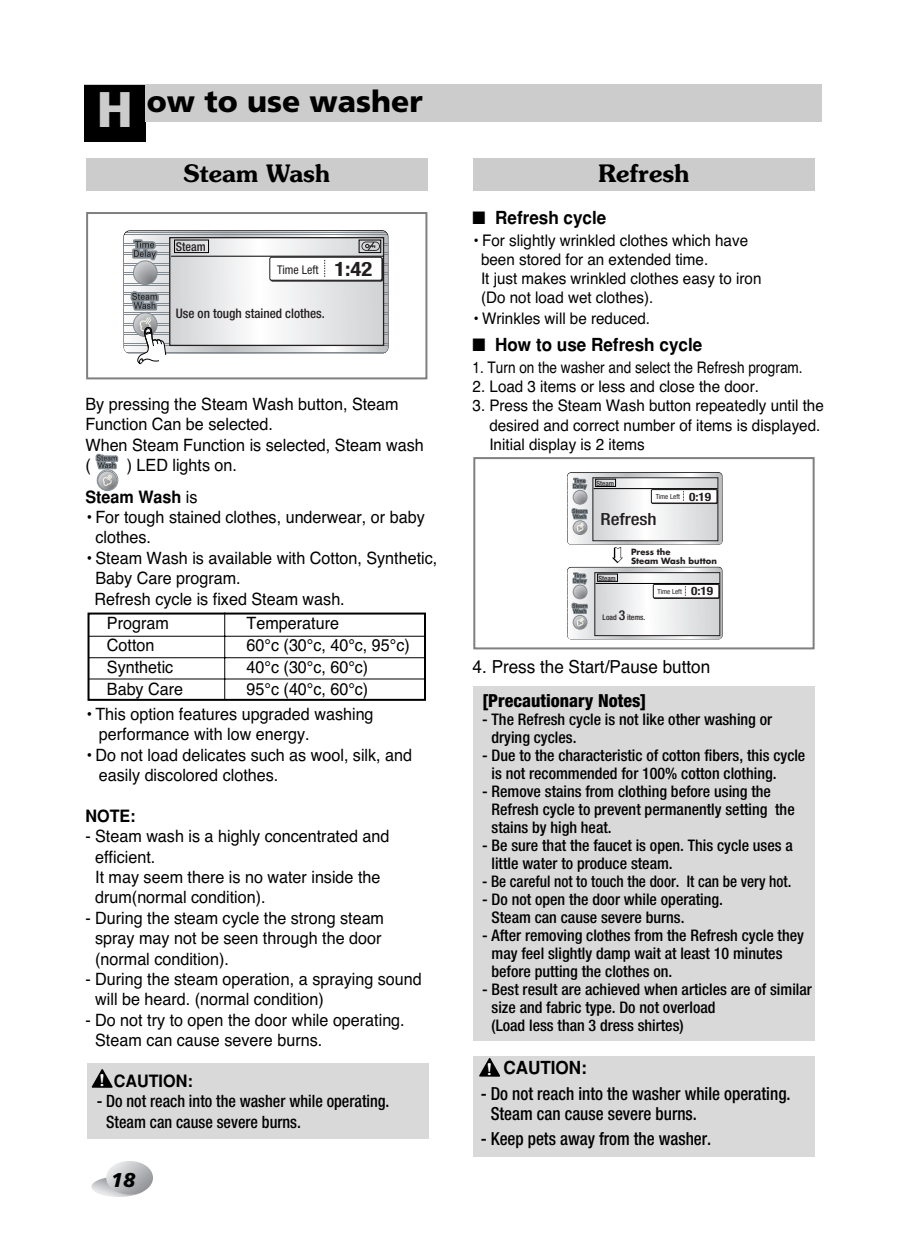
<style>
.page{position:relative;width:906px;height:1246px;background:#fff}
.page>*{position:absolute;margin:0;border:0;box-sizing:border-box;transform-origin:0 0}
.t1{font:900 30px "Frutiger";color:#000}
.t2{font:600 24px "Souvenir";color:#000}
.t3{font:italic 900 20px "Frutiger";color:#000}
.t4{font:500 condensed 18px/20px "Helvetica Neue";color:#000;scale:.95 1}
.t5{font:700 18px "Helvetica";color:#000;scale:.95 1}
.t6{font:18px "Helvetica";color:#000;scale:.95 1}
.t7{font:800 condensed 18px "Helvetica Neue";color:#000}
.t8{font:17px/20.4px "Helvetica";color:#000;scale:.95 1}
.t9{font:500 condensed 17px/20.4px "Helvetica Neue";color:#000;scale:.95 1}
.t10{font:700 17px "Helvetica";color:#000;scale:.95 1}
.t11{font:500 condensed 16.8px "Helvetica Neue";color:#231f20;scale:1.14 1}
.t12{font:500 condensed 16px/18px "Helvetica Neue";color:#000}
.t13{font:16px/19.2px "Helvetica";color:#000;scale:.95 1}
.t14{font:16px "Helvetica";color:#000;scale:.85 1}
.t15{font:500 condensed 16px "Helvetica Neue";color:#000;scale:.95 1}
.t16{font:600 16px "Souvenir";color:#fff;scale:.9 1}
.t17{font:500 condensed 13.2px "Helvetica Neue";color:#231f20}
.t18{font:500 condensed 12.2px "Helvetica Neue";color:#231f20}
.t19{font:condensed 12px "Helvetica Neue";color:#231f20}
.t20{font:700 8.4px/9.8px "Futura";color:#231f20}
.t21{font:500 condensed 7.6px "Helvetica Neue";color:#231f20}
.t22{font:500 condensed 7.2px "Helvetica Neue";color:#231f20}
.t23{font:condensed 7px "Helvetica Neue";color:#231f20}
.s1{font-size:50px;color:#ccc}
.s2{font-weight:700;font-size:19.8px}
.s3{font-weight:700}
.s4{font-weight:700;font-size:11.6px}
.s5{font-size:13.6px}
</style>
<div class="page">
<svg style="left:91px;top:1177px;width:55px;height:20px"></svg>
<svg style="left:106px;top:1162px;width:47px;height:33px"></svg>
<div style="left:87px;top:1063px;width:341px;height:76px;background:#d9d9d9"></div>
<div style="left:474px;top:1056px;width:341px;height:101px;background:#d9d9d9"></div>
<div style="left:85px;top:85px;width:736px;height:37px;background:#ccc"></div>
<div style="left:85px;top:85px;width:60px;height:57px;background:#000"></div>
<div style="left:86px;top:158px;width:341px;height:33px;background:#ccc"></div>
<div style="left:86px;top:212px;width:341px;height:167px;border:2px solid #808080"></div>
<div style="left:473px;top:158px;width:342px;height:33px;background:#ccc"></div>
<div style="left:473px;top:457px;width:342px;height:192px;border:2px solid #808080"></div>
<div style="left:473px;top:687px;width:342px;height:354px;background:#d9d9d9"></div>
<svg style="left:123px;top:230px;width:266px;height:135px"></svg>
<svg style="left:550px;top:457px;width:190px;height:193px"></svg>
<svg style="left:95px;top:453px;width:24px;height:38px"></svg>
<svg style="left:91px;top:1069px;width:22px;height:19px"></svg>
<svg style="left:479px;top:1058px;width:21px;height:19px"></svg>
<div style="left:88px;top:613px;width:338px;height:88px;border:2px solid #000"></div>
<hr style="left:88px;top:657px;width:336px;height:1px;background:#000">
<hr style="left:88px;top:678px;width:336px;height:2px;background:#000">
<hr style="left:88px;top:636px;width:336px;height:1px;background:#000">
<hr style="left:224px;top:612px;width:1px;height:87px;background:#000">
<h1 class="t1" style="left:97px;top:89px;width:328px"><span class="s1">H</span> ow to use washer</h1>
<h2 class="t2" style="left:183px;top:163px;width:148px">Steam Wash</h2>
<p class="t18" style="left:176px;top:243px;width:31px">Steam</p>
<p class="t19" style="left:277px;top:265px;width:97px">Time Left <span class="s2">1:42</span></p>
<p class="t17" style="left:176px;top:309px;width:151px">Use on tough stained clothes.</p>
<p class="t8" style="left:85px;top:395px;width:358px">By pressing the Steam Wash button, Steam<br>Function Can be selected.<br>When Steam Function is selected, Steam wash (</p>
<p class="t8" style="left:85px;top:451px;width:161px;line-height:31.8px;text-indent:41px">) LED lights on.<br><span class="s3">Steam Wash</span> is</p>
<p class="t8" style="left:95px;top:509px;width:348px;text-indent:-10px">• For tough stained clothes, underwear, or baby clothes.</p>
<p class="t8" style="left:94px;top:549px;width:362px;text-indent:-9px">• Steam Wash is available with Cotton, Synthetic,<br>Baby Care program.<br>Refresh cycle is fixed Steam wash.</p>
<p class="t8" style="left:107px;top:614px;width:82px;line-height:22px">Program<br>Cotton<br>Synthetic<br>Baby Care</p>
<p class="t8" style="left:247px;top:614px;width:173px;line-height:22px">Temperature<br>60°c (30°c, 40°c, 95°c)<br>40°c (30°c, 60°c)<br>95°c (40°c, 60°c)</p>
<p class="t8" style="left:99px;top:705px;width:291px;text-indent:-13px">• This option features upgraded washing performance with low energy.</p>
<p class="t8" style="left:99px;top:746px;width:331px;text-indent:-13px">• Do not load delicates such as wool, silk, and easily discolored clothes.</p>
<p class="t10" style="left:85px;top:810px;width:54px">NOTE:</p>
<p class="t8" style="left:95px;top:828px;width:311px;text-indent:-10px">- Steam wash is a highly concentrated and efficient.<br>It may seem there is no water inside the drum(normal condition).</p>
<p class="t8" style="left:95px;top:909px;width:306px;text-indent:-10px">- During the steam cycle the strong steam spray may not be seen through the door (normal condition).</p>
<p class="t8" style="left:95px;top:971px;width:345px;text-indent:-10px">- During the steam operation, a spraying sound will be heard. (normal condition)</p>
<p class="t8" style="left:95px;top:1011px;width:327px;text-indent:-10px">- Do not try to open the door while operating.<br>Steam can cause severe burns.</p>
<p class="t10" style="left:114px;top:1075px;width:85px">CAUTION:</p>
<p class="t9" style="left:106px;top:1092px;width:300px;text-indent:-9px">- Do not reach into the washer while operating.<br>Steam can cause severe burns.</p>
<p class="t16" style="left:99px;top:1074px;width:7px">!</p>
<p class="t3" style="left:111px;top:1172px;width:26px">18</p>
<h2 class="t2" style="left:598px;top:163px;width:93px">Refresh</h2>
<p class="t5" style="left:473px;top:211px;width:142px">■ Refresh cycle</p>
<p class="t13" style="left:481px;top:232px;width:297px;text-indent:-8px">• For slightly wrinkled clothes which have been stored for an extended time.<br>It just makes wrinkled clothes easy to iron (Do not load wet clothes).</p>
<p class="t13" style="left:473px;top:310px;width:188px">• Wrinkles will be reduced.</p>
<p class="t5" style="left:473px;top:338px;width:243px">■ How to use Refresh cycle</p>
<p class="t14" style="left:473px;top:361px;width:390px">1. Turn on the washer and select the Refresh program.</p>
<p class="t13" style="left:473px;top:378px;width:303px">2. Load 3 items or less and close the door.</p>
<p class="t13" style="left:489px;top:398px;width:354px;text-indent:-17px">3. Press the Steam Wash button repeatedly until the desired and correct number of items is displayed.<br>Initial display is 2 items</p>
<p class="t22" style="left:596px;top:481px;width:19px">Steam</p>
<p class="t23" style="left:656px;top:494px;width:57px">Time Left <span class="s4">0:19</span></p>
<p class="t11" style="left:601px;top:513px;width:51px">Refresh</p>
<p class="t20" style="left:631px;top:547px;width:87px">Press the<br>Steam Wash button</p>
<p class="t22" style="left:598px;top:576px;width:19px">Steam</p>
<p class="t21" style="left:603px;top:615px;width:44px">Load <span class="s5">3</span> items.</p>
<p class="t23" style="left:658px;top:589px;width:57px">Time Left <span class="s4">0:19</span></p>
<p class="t6" style="left:473px;top:660px;width:252px">4. Press the Start/Pause button</p>
<p class="t7" style="left:482px;top:694px;width:166px">[Precautionary Notes]</p>
<p class="t12" style="left:492px;top:712px;width:282px;text-indent:-9px">- The Refresh cycle is not like other washing or drying cycles.</p>
<p class="t12" style="left:492px;top:748px;width:315px;text-indent:-9px">- Due to the characteristic of cotton fibers, this cycle is not recommended for 100% cotton clothing.</p>
<p class="t12" style="left:492px;top:784px;width:305px;text-indent:-9px">- Remove stains from clothing before using the<br>Refresh cycle to prevent permanently setting the stains by high heat.</p>
<p class="t12" style="left:492px;top:838px;width:303px;text-indent:-9px">- Be sure that the faucet is open. This cycle uses a little water to produce steam.</p>
<p class="t15" style="left:482px;top:876px;width:327px">- Be careful not to touch the door. It can be very hot.</p>
<p class="t12" style="left:492px;top:892px;width:233px;text-indent:-9px">- Do not open the door while operating.<br>Steam can cause severe burns.</p>
<p class="t12" style="left:492px;top:928px;width:314px;text-indent:-9px">- After removing clothes from the Refresh cycle they may feel slightly damp wait at least 10 minutes before putting the clothes on.</p>
<p class="t12" style="left:492px;top:982px;width:322px;text-indent:-9px">- Best result are achieved when articles are of similar size and fabric type. Do not overload<br>(Load less than 3 dress shirtes)</p>
<p class="t5" style="left:503px;top:1061px;width:89px">CAUTION:</p>
<p class="t4" style="left:491px;top:1085px;width:317px;text-indent:-10px">- Do not reach into the washer while operating.<br>Steam can cause severe burns.</p>
<p class="t4" style="left:481px;top:1130px;width:244px">- Keep pets away from the washer.</p>
<p class="t16" style="left:487px;top:1063px;width:7px">!</p>
</div>
